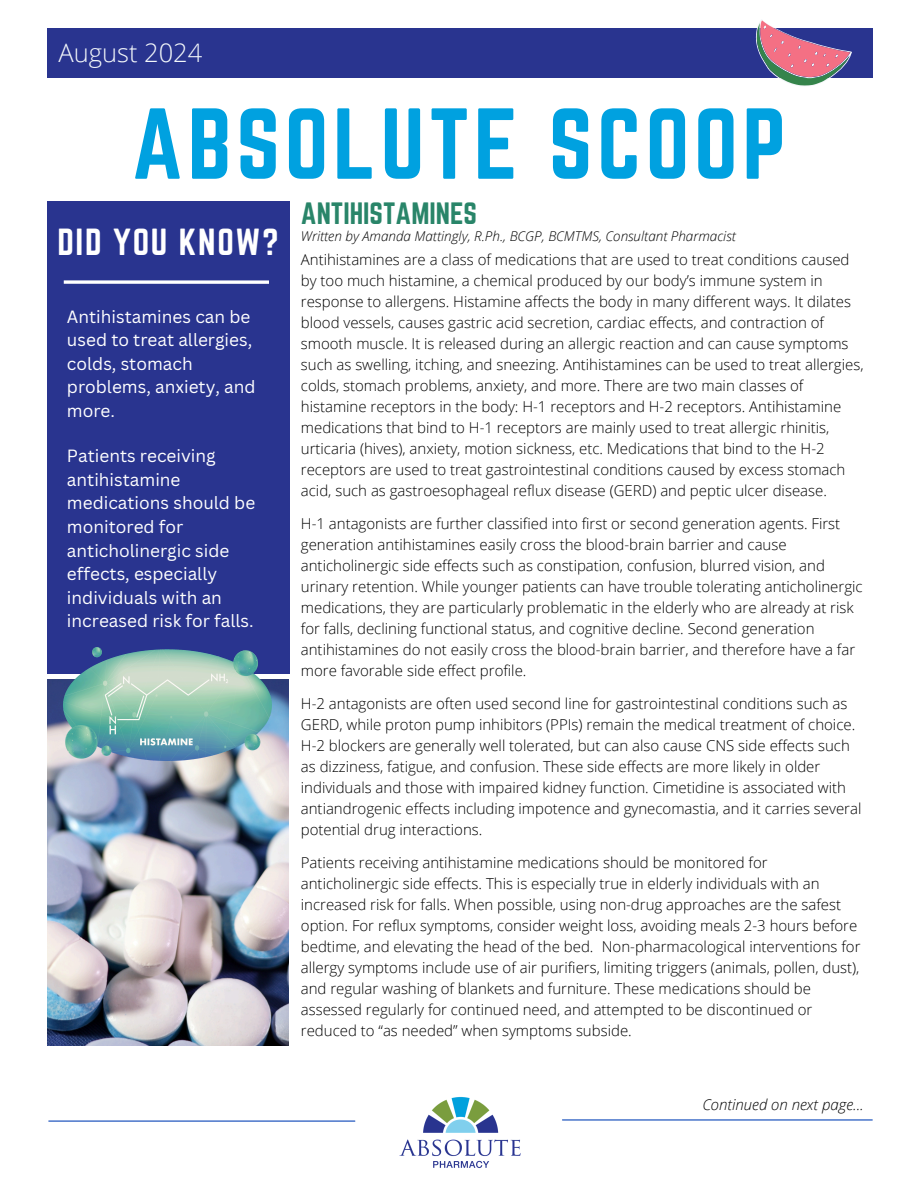
<style>
.page{position:relative;width:918px;height:1188px;background:#fff}
.page>*{position:absolute;margin:0;border:0;box-sizing:border-box;transform-origin:0 0}
.t1{font:88.05px "Norwester";letter-spacing:.05em;color:#00a1e0}
.t2{font:33px "Norwester";letter-spacing:.05em;color:#fff}
.t3{font:27px "Norwester";color:#298569}
.t4{font:300 25.5px "Open Sans";color:#f3f7fa}
.t5{font:17.25px/23.7px "Canva Sans";color:#fff}
.t6{font:300 15px/21px "Open Sans";color:#000}
.t7{font:italic 300 15px "Open Sans";color:#000}
.t8{font:italic 300 13.5px "Open Sans";color:#000}
</style>
<div class="page">
<div style="left:47px;top:28px;width:826px;height:50px;background:#29348f"></div>
<div style="left:47px;top:201px;width:242px;height:473px;background:#29348f"></div>
<hr style="left:49px;top:1121px;width:306px;height:1px;background:#0b46b8">
<hr style="left:562px;top:1119px;width:310px;height:2px;background:#0b46b8">
<img style="left:399px;top:1097px;width:122px;height:71px">
<svg style="left:63px;top:280px;width:206px;height:4px"></svg>
<img style="left:47px;top:679px;width:242px;height:367px">
<img style="left:63px;top:647px;width:208px;height:114px">
<svg style="left:756px;top:20px;width:96px;height:66px"></svg>
<h5 class="t4" style="left:58px;top:35px;width:145px">August 2024</h5>
<h5 class="t1" style="left:132px;top:91px;width:656px">ABSOLUTE SCOOP</h5>
<p class="t2" style="left:57px;top:222px;width:223px">DID YOU KNOW?</p>
<p class="t5" style="left:67px;top:304px;width:190px">Antihistamines can be used to treat allergies, colds, stomach problems, anxiety, and more.</p>
<p class="t5" style="left:67px;top:444px;width:190px">Patients receiving antihistamine medications should be monitored for anticholinergic side effects, especially individuals with an increased risk for falls.</p>
<p class="t3" style="left:301px;top:197px;width:178px">ANTIHISTAMINES</p>
<p class="t8" style="left:301px;top:227px;width:436px">Written by Amanda Mattingly, R.Ph., BCGP, BCMTMS, Consultant Pharmacist</p>
<h1 class="t6" style="left:301px;top:248px;width:564px">Antihistamines are a class of medications that are used to treat conditions caused by too much histamine, a chemical produced by our body’s immune system in response to allergens. Histamine affects the body in many different ways. It dilates blood vessels, causes gastric acid secretion, cardiac effects, and contraction of smooth muscle. It is released during an allergic reaction and can cause symptoms such as swelling, itching, and sneezing. Antihistamines can be used to treat allergies, colds, stomach problems, anxiety, and more. There are two main classes of histamine receptors in the body: H-1 receptors and H-2 receptors. Antihistamine medications that bind to H-1 receptors are mainly used to treat allergic rhinitis, urticaria (hives), anxiety, motion sickness, etc. Medications that bind to the H-2 receptors are used to treat gastrointestinal conditions caused by excess stomach acid, such as gastroesophageal reflux disease (GERD) and peptic ulcer disease.</h1>
<h3 class="t6" style="left:301px;top:512px;width:563px">H-1 antagonists are further classified into first or second generation agents. First generation antihistamines easily cross the blood-brain barrier and cause anticholinergic side effects such as constipation, confusion, blurred vision, and urinary retention. While younger patients can have trouble tolerating anticholinergic medications, they are particularly problematic in the elderly who are already at risk for falls, declining functional status, and cognitive decline. Second generation antihistamines do not easily cross the blood-brain barrier, and therefore have a far more favorable side effect profile.</h3>
<h2 class="t6" style="left:301px;top:692px;width:562px">H-2 antagonists are often used second line for gastrointestinal conditions such as GERD, while proton pump inhibitors (PPIs) remain the medical treatment of choice.<br>H-2 blockers are generally well tolerated, but can also cause CNS side effects such as dizziness, fatigue, and confusion. These side effects are more likely in older individuals and those with impaired kidney function. Cimetidine is associated with antiandrogenic effects including impotence and gynecomastia, and it carries several potential drug interactions.</h2>
<p class="t6" style="left:301px;top:851px;width:561px">Patients receiving antihistamine medications should be monitored for anticholinergic side effects. This is especially true in elderly individuals with an increased risk for falls. When possible, using non-drug approaches are the safest option. For reflux symptoms, consider weight loss, avoiding meals 2-3 hours before bedtime, and elevating the head of the bed. Non-pharmacological interventions for allergy symptoms include use of air purifiers, limiting triggers (animals, pollen, dust), and regular washing of blankets and furniture. These medications should be assessed regularly for continued need, and attempted to be discontinued or reduced to “as needed” when symptoms subside.</p>
<p class="t7" style="left:702px;top:1094px;width:163px">Continued on next page...</p>
</div>
